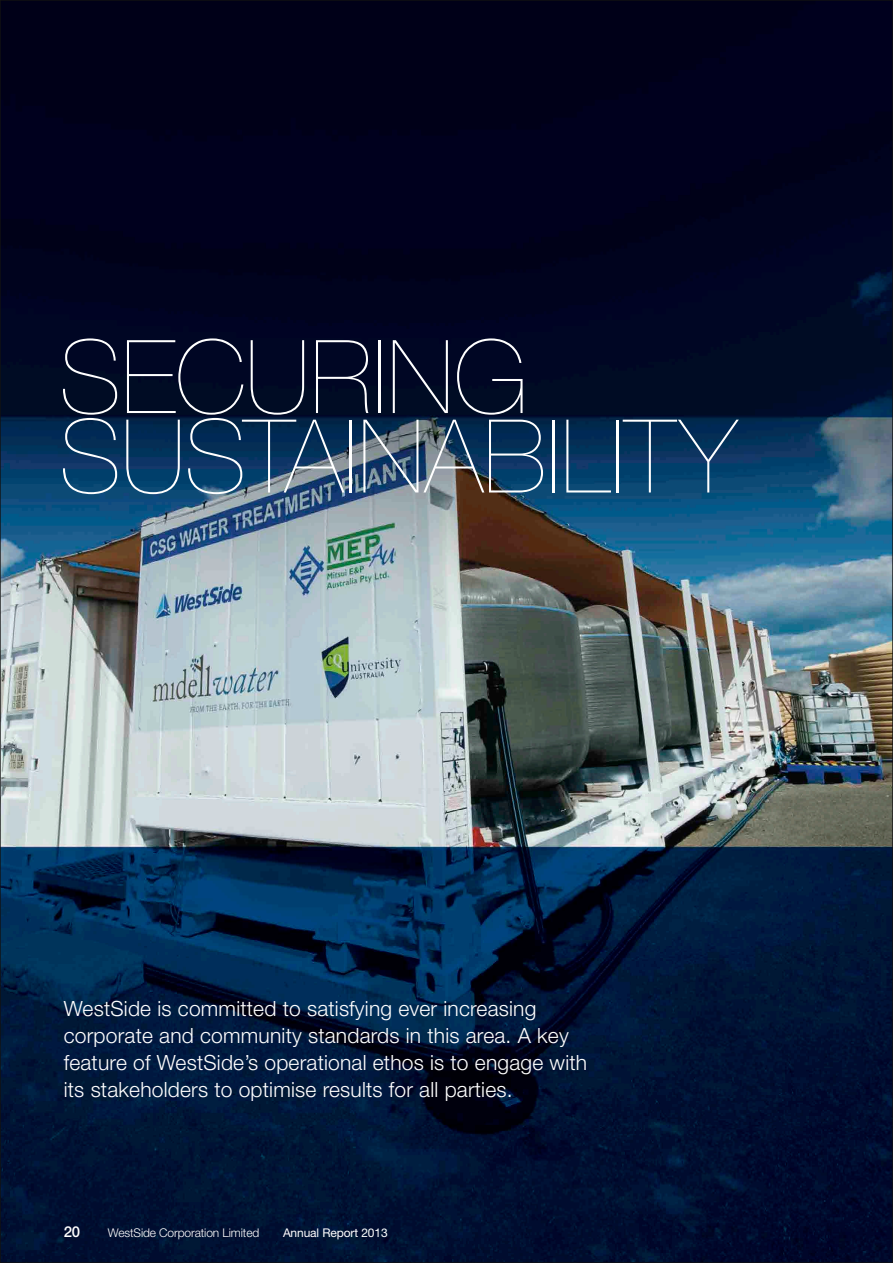
<style>
.page{position:relative;width:893px;height:1263px;background:#fff}
.page>*{position:absolute;margin:0;border:0;box-sizing:border-box;transform-origin:0 0}
.Section_-_Title{font:200 102px/79.5px "Helvetica Neue";letter-spacing:.005em;color:#fff}
.Normal_-_Intro__Reve{font:300 21px/27px "Helvetica Neue LT Std";letter-spacing:.01em;color:#fff}
.t1{font:500 15px "Helvetica Neue LT Std";color:#fff}
.t2{font:300 12px "Helvetica Neue LT Std";letter-spacing:-.01em;color:#fff}
.t3{font:12px "Helvetica Neue LT Std";letter-spacing:-.01em;color:#fff}
</style>
<div class="page">
<img style="left:2px;top:2px;width:889px;height:1259px">
<p class="Section_-_Title" style="left:60px;top:333px;width:678px">SECURING<br>SUSTAINABILITY</p>
<p class="Normal_-_Intro__Reve" style="left:64px;top:994px;width:525px">WestSide is committed to satisfying ever increasing corporate and community standards in this area. A key feature of WestSide’s operational ethos is to engage with its stakeholders to optimise results for all parties.</p>
<p class="t1" style="left:64px;top:1223px;width:18px">20</p>
<p class="t2" style="left:108px;top:1226px;width:153px">WestSide Corporation Limited</p>
<p class="t3" style="left:283px;top:1226px;width:106px">Annual Report 2013</p>
</div>
